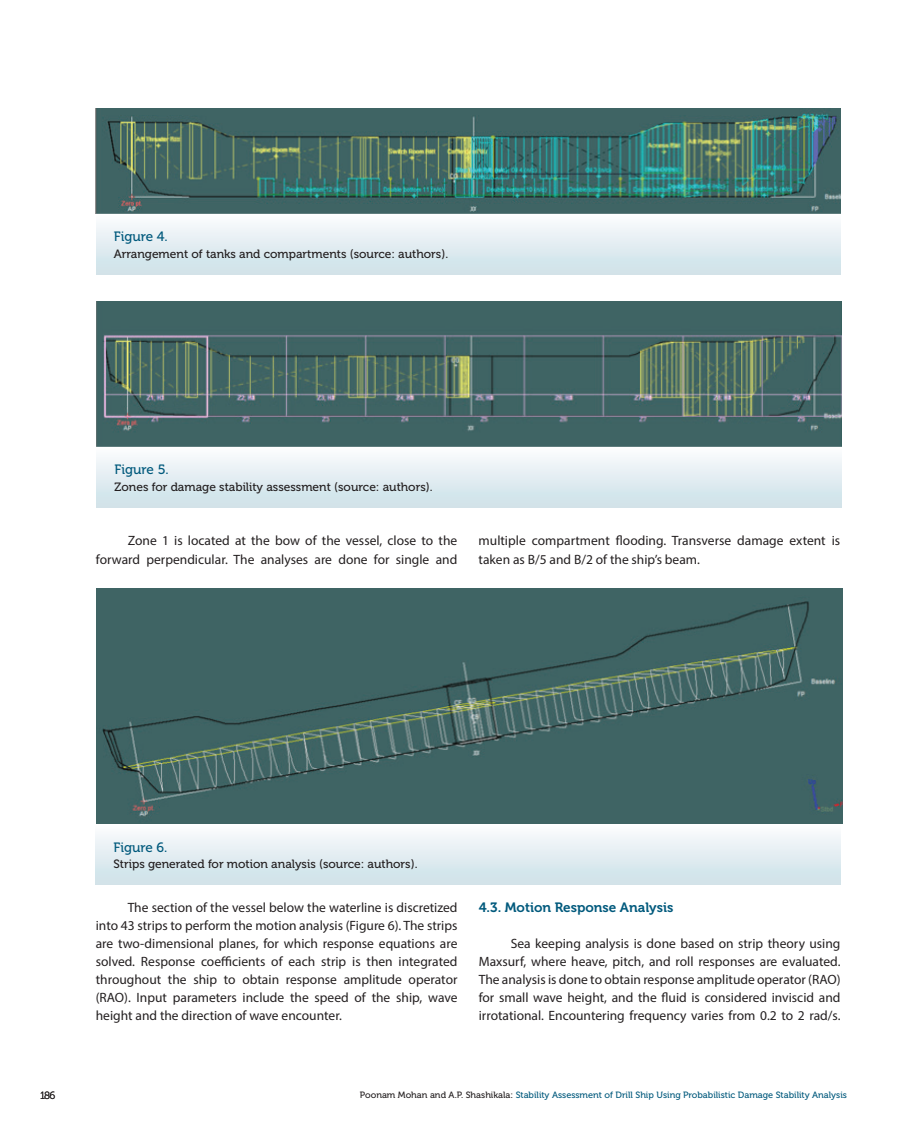
<style>
.page{position:relative;width:915px;height:1127px;background:#fff}
.page>*{position:absolute;margin:0;border:0;box-sizing:border-box;transform-origin:0 0}
.Body_text{font:13.5px/18px "Myriad Pro";color:#231f20;text-align:justify}
.podnaslov{font:13.5px "Museo 700";color:#00597c}
.Figure{font:13.5px "Museo 500";color:#00597c}
.Figure-2{font:12px "Museo 500";color:#231f20}
.t1{font:10.5px "Museo 300";color:#231f20}
.t2{font:9.15px "Museo 500";color:#00597c}
.s1{color:#231f20}
</style>
<div class="page">
<img style="left:96px;top:108px;width:744px;height:105px">
<img style="left:96px;top:302px;width:744px;height:144px">
<div style="left:96px;top:213px;width:744px;height:61px;background:linear-gradient(to bottom,#fdfdfe,#cce1e8)"></div>
<div style="left:97px;top:446px;width:744px;height:62px;background:linear-gradient(to bottom,#fdfdfe,#cde1e8)"></div>
<div style="left:96px;top:824px;width:744px;height:61px;background:linear-gradient(to bottom,#fdfcfe,#cce0e8)"></div>
<img style="left:97px;top:589px;width:745px;height:235px">
<p class="Figure" style="left:114px;top:229px;width:55px">Figure 4.</p>
<p class="Figure-2" style="left:114px;top:247px;width:336px">Arrangement of tanks and compartments (source: authors).</p>
<p class="Figure" style="left:114px;top:462px;width:56px">Figure 5.</p>
<p class="Figure-2" style="left:114px;top:480px;width:319px">Zones for damage stability assessment (source: authors).</p>
<p class="Body_text" style="left:96px;top:532px;width:363px;text-align:right">Zone 1 is located at the bow of the vessel, close to the forward perpendicular. The analyses are done for single and</p>
<p class="Body_text" style="left:478px;top:532px;width:363px">multiple compartment flooding. Transverse damage extent is taken as B/5 and B/2 of the ship’s beam.</p>
<p class="Figure" style="left:113px;top:839px;width:55px">Figure 6.</p>
<p class="Figure-2" style="left:113px;top:857px;width:305px">Strips generated for motion analysis (source: authors).</p>
<p class="Body_text" style="left:96px;top:898px;width:363px;text-indent:32px">The section of the vessel below the waterline is discretized into 43 strips to perform the motion analysis (Figure 6). The strips are two-dimensional planes, for which response equations are solved. Response coefficients of each strip is then integrated throughout the ship to obtain response amplitude operator (RAO). Input parameters include the speed of the ship, wave height and the direction of wave encounter.</p>
<p class="podnaslov" style="left:478px;top:899px;width:196px">4.3. Motion Response Analysis</p>
<p class="Body_text" style="left:478px;top:934px;width:363px;text-indent:32px">Sea keeping analysis is done based on strip theory using Maxsurf, where heave, pitch, and roll responses are evaluated.<br>The analysis is done to obtain response amplitude operator (RAO) for small wave height, and the fluid is considered inviscid and irrotational. Encountering frequency varies from 0.2 to 2 rad/s.</p>
<p class="t1" style="left:40px;top:1090px;width:17px">186</p>
<p class="t2" style="left:360px;top:1090px;width:488px"><span class="s1">Poonam Mohan and A.P. Shashikala:</span> Stability Assessment of Drill Ship Using Probabilistic Damage Stability Analysis</p>
</div>
